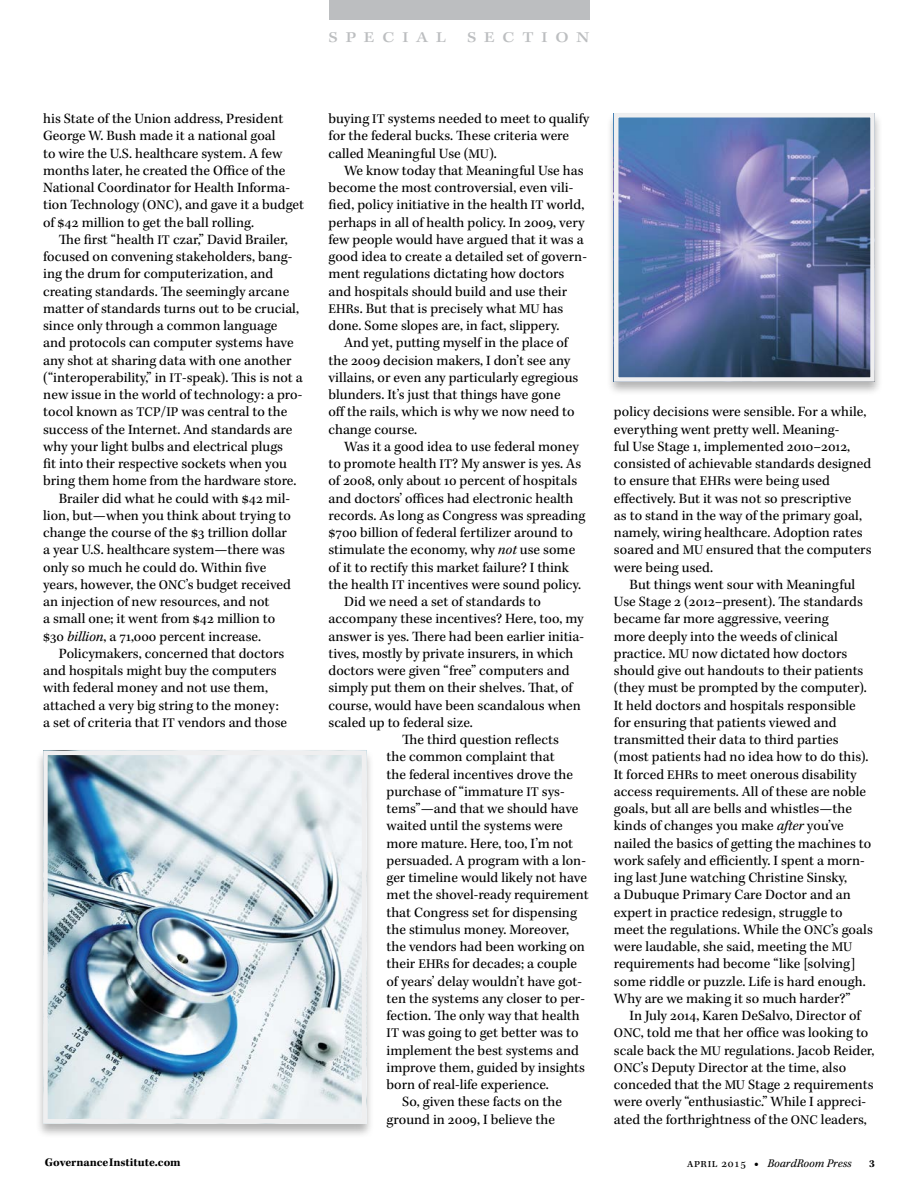
<style>
.page{position:relative;width:918px;height:1188px;background:#fff}
.page>*{position:absolute;margin:0;border:0;box-sizing:border-box;transform-origin:0 0}
.t1{font:15px "Kepler Std Medium Ext Capt";letter-spacing:.515em;color:#bcbec0}
.body{font:14.55px/17.2px "Kepler Std";color:#000}
.t2{font:italic 12px "Kepler Std";color:#000}
.t3{font:700 12px "Kepler Std";color:#000}
.t4{font:700 10.95px "Kepler Std";color:#000}
.s1{font-size:13.65px}
.s2{font-style:italic}
.s3{font-style:normal}
.s4{font-weight:900;font-style:normal}
</style>
<div class="page">
<div style="left:329px;top:0;width:260px;height:19px;background:#bcbec0"></div>
<div style="left:606px;top:111px;width:277px;height:285px;background:#000;opacity:.3"></div>
<img style="left:619px;top:118px;width:251px;height:259px">
<div style="left:614px;top:113px;width:261px;height:269px;border:4px solid #efeff0"></div>
<div style="left:35px;top:749px;width:340px;height:389px;background:#000;opacity:.3"></div>
<img style="left:48px;top:756px;width:313px;height:363px">
<div style="left:43px;top:751px;width:323px;height:373px;border:4px solid #efeff0"></div>
<p class="t1" style="left:329px;top:28px;width:119px">SPECIAL</p>
<p class="t1" style="left:467px;top:28px;width:124px">SECTION</p>
<p class="body" style="left:43px;top:110px;width:262px">his State of the Union address, President George W. Bush made it a national goal<br>to wire the U.S. healthcare system. A few months later, he created the Office of the National Coordinator for Health Informa&shy;tion Technology (<span class="s1">ONC</span>), and gave it a budget of $42 million to get the ball rolling.</p>
<p class="body" style="left:43px;top:231px;width:261px;text-indent:16px">The first “health <span class="s1">IT</span> czar,” David Brailer, focused on convening stakeholders, bang&shy;ing the drum for computerization, and creating standards. The seemingly arcane matter of standards turns out to be crucial, since only through a common language and protocols can computer systems have any shot at sharing data with one another (“interoperability,” in <span class="s1">IT</span>-speak). This is not a new issue in the world of technology: a pro&shy;tocol known as <span class="s1">TCP</span>/<span class="s1">IP</span> was central to the success of the Internet. And standards are why your light bulbs and electrical plugs<br>fit into their respective sockets when you bring them home from the hardware store.</p>
<p class="body" style="left:43px;top:490px;width:249px;text-indent:16px">Brailer did what he could with $42 mil&shy;lion, but—when you think about trying to change the course of the $3 trillion dollar a year U.S. healthcare system—there was only so much he could do. Within five years, however, the <span class="s1">ONC</span>’s budget received an injection of new resources, and not<br>a small one; it went from $42 million to $30 <span class="s2">billion</span>, a 71,000 percent increase.</p>
<p class="body" style="left:43px;top:645px;width:245px;text-indent:16px">Policymakers, concerned that doctors and hospitals might buy the computers with federal money and not use them, attached a very big string to the money: a set of criteria that <span class="s1">IT</span> vendors and those</p>
<p class="body" style="left:329px;top:110px;width:262px">buying <span class="s1">IT</span> systems needed to meet to qualify for the federal bucks. These criteria were called Meaningful Use (<span class="s1">MU</span>).</p>
<p class="body" style="left:329px;top:162px;width:260px;text-indent:16px">We know today that Meaningful Use has become the most controversial, even vili&shy;fied, policy initiative in the health <span class="s1">IT</span> world, perhaps in all of health policy. In 2009, very few people would have argued that it was a good idea to create a detailed set of govern&shy;ment regulations dictating how doctors and hospitals should build and use their <span class="s1">EHR</span>s. But that is precisely what <span class="s1">MU</span> has done. Some slopes are, in fact, slippery.</p>
<p class="body" style="left:329px;top:335px;width:251px;text-indent:16px">And yet, putting myself in the place of the 2009 decision makers, I don’t see any villains, or even any particularly egregious blunders. It’s just that things have gone off the rails, which is why we now need to change course.</p>
<p class="body" style="left:329px;top:438px;width:258px;text-indent:16px">Was it a good idea to use federal money to promote health <span class="s1">IT</span>? My answer is yes. As of 2008, only about 10 percent of hospitals and doctors’ offices had electronic health records. As long as Congress was spreading $700 billion of federal fertilizer around to stimulate the economy, why <span class="s2">not</span> use some of it to rectify this market failure? I think the health <span class="s1">IT</span> incentives were sound policy.</p>
<p class="body" style="left:329px;top:593px;width:257px;text-indent:16px">Did we need a set of standards to accompany these incentives? Here, too, my answer is yes. There had been earlier initia&shy;tives, mostly by private insurers, in which doctors were given “free” computers and simply put them on their shelves. That, of course, would have been scandalous when scaled up to federal size.</p>
<p class="body" style="left:387px;top:731px;width:204px;text-indent:16px">The third question reflects<br>the common complaint that<br>the federal incentives drove the purchase of “immature <span class="s1">IT</span> sys&shy;tems”—and that we should have waited until the systems were more mature. Here, too, I’m not persuaded. A program with a lon&shy;ger timeline would likely not have met the shovel-ready requirement that Congress set for dispensing the stimulus money. Moreover, the vendors had been working on their <span class="s1">EHR</span>s for decades; a couple of years’ delay wouldn’t have got&shy;ten the systems any closer to per&shy;fection. The only way that health<br><span class="s1">IT</span> was going to get better was to implement the best systems and improve them, guided by insights born of real-life experience.</p>
<p class="body" style="left:387px;top:1094px;width:177px;text-indent:16px">So, given these facts on the ground in 2009, I believe the</p>
<p class="body" style="left:614px;top:404px;width:259px">policy decisions were sensible. For a while, everything went pretty well. Meaning-<br>ful Use Stage 1, implemented 2010–2012, consisted of achievable standards designed to ensure that <span class="s1">EHR</span>s were being used effectively. But it was not so prescriptive<br>as to stand in the way of the primary goal, namely, wiring healthcare. Adoption rates soared and <span class="s1">MU</span> ensured that the computers were being used.</p>
<p class="body" style="left:614px;top:576px;width:260px;text-indent:16px">But things went sour with Meaningful Use Stage 2 (2012–present). The standards became far more aggressive, veering<br>more deeply into the weeds of clinical practice. <span class="s1">MU</span> now dictated how doctors should give out handouts to their patients (they must be prompted by the computer).<br>It held doctors and hospitals responsible for ensuring that patients viewed and transmitted their data to third parties (most patients had no idea how to do this).<br>It forced <span class="s1">EHR</span>s to meet onerous disability access requirements. All of these are noble goals, but all are bells and whistles—the kinds of changes you make <span class="s2">after</span> you’ve nailed the basics of getting the machines to work safely and efficiently. I spent a morn&shy;ing last June watching Christine Sinsky,<br>a Dubuque Primary Care Doctor and an expert in practice redesign, struggle to meet the regulations. While the <span class="s1">ONC</span>’s goals were laudable, she said, meeting the <span class="s1">MU </span>requirements had become “like [solving] some riddle or puzzle. Life is hard enough.<br>Why are we making it so much harder?”</p>
<p class="body" style="left:614px;top:1007px;width:262px;text-indent:16px">In July 2014, Karen DeSalvo, Director of <span class="s1">ONC</span>, told me that her office was looking to scale back the <span class="s1">MU</span> regulations. Jacob Reider, <span class="s1">ONC</span>’s Deputy Director at the time, also conceded that the <span class="s1">MU</span> Stage 2 requirements were overly “enthusiastic.” While I appreci&shy;ated the forthrightness of the <span class="s1">ONC</span> leaders,</p>
<p class="t3" style="left:45px;top:1156px;width:138px">GovernanceInstitute.com</p>
<p class="t2" style="left:687px;top:1156px;width:166px"><span class="s3">april 2015</span> <span class="s4">•</span> BoardRoom Press</p>
<p class="t4" style="left:869px;top:1157px;width:7px">3</p>
</div>
